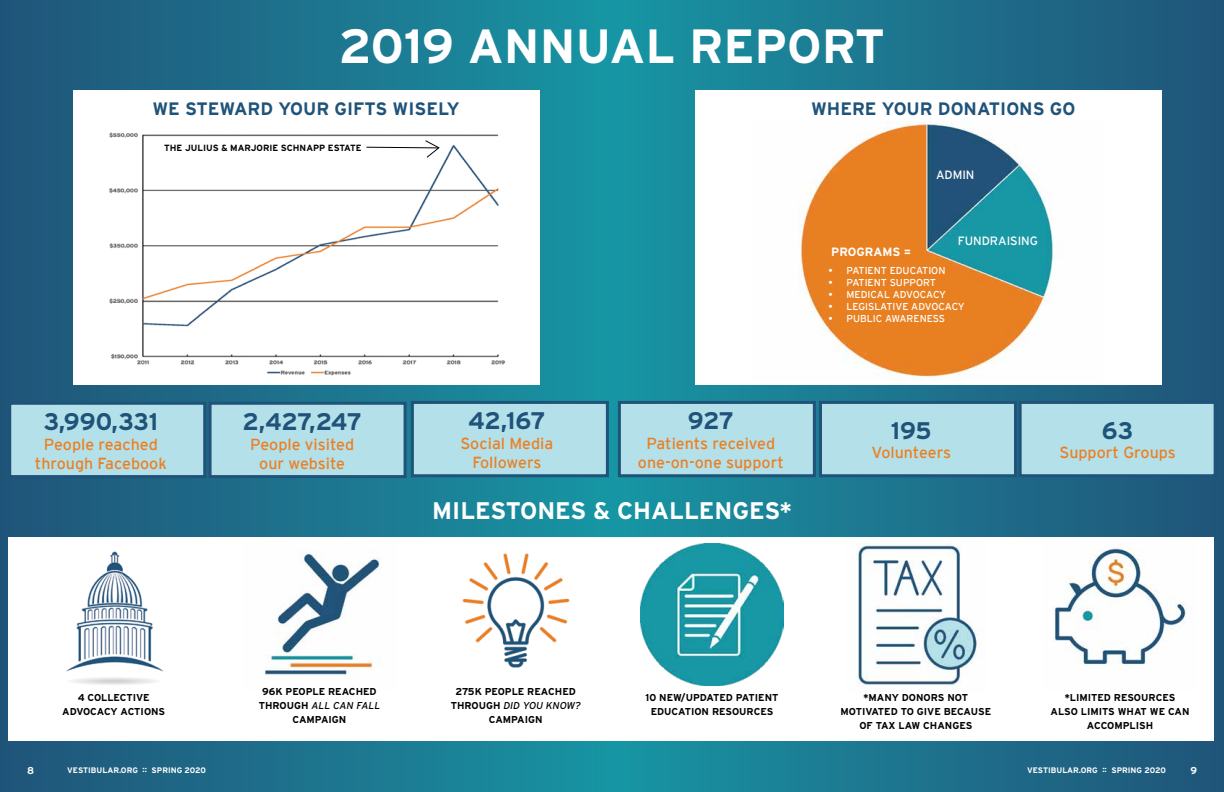
<style>
.page{position:relative;width:1224px;height:792px;background:#fff}
.page>*{position:absolute;margin:0;border:0;box-sizing:border-box;transform-origin:0 0}
.t1{font:700 48px "Interstate";color:#fff}
.t2{font:700 24px "Interstate";letter-spacing:-.015em;color:#1f5379}
.t3{font:700 24px "Interstate";color:#fff}
.t4{font:700 18px "Interstate";color:#1f5379}
.t5{font:16px/19.2px "Interstate";color:#ea8025;text-align:center}
.t6{font:12px "Interstate";color:#fff}
.t7{font:700 12px "Interstate";color:#fff}
.t8{font:700 10px/14px "Interstate";color:#000;text-align:center}
.t9{font:10px "Interstate";color:#fff}
.t10{font:700 10px "Interstate";color:#fff}
.t11{font:700 9px "Interstate";color:#000}
.t12{font:700 8px "Interstate";color:#fff}
.s1{font-weight:400;font-style:italic}
</style>
<div class="page">
<div style="left:0;top:740px;width:612px;height:52px;background:linear-gradient(to right,#215378,#1893a2)"></div>
<div style="left:612px;top:740px;width:612px;height:52px;background:linear-gradient(to right,#1894a3,#215379)"></div>
<div style="left:613px;top:0;width:611px;height:740px;background:linear-gradient(to right,#1c96a4,#23557a)"></div>
<div style="left:0;top:0;width:612px;height:740px;background:linear-gradient(to right,#235579,#1a95a4)"></div>
<div style="left:696px;top:91px;width:466px;height:294px;background:#fff"></div>
<img style="left:800px;top:121px;width:254px;height:259px">
<div style="left:73px;top:90px;width:467px;height:294px;background:#fff"></div>
<img style="left:109px;top:132px;width:397px;height:244px">
<svg style="left:365px;top:139px;width:76px;height:20px"></svg>
<div style="left:10px;top:403px;width:195px;height:74px;background:#b4e1e9"></div>
<div style="left:8px;top:402px;width:198px;height:76px;border:3px solid #1f5379"></div>
<div style="left:210px;top:403px;width:195px;height:74px;background:#b4e1e9"></div>
<div style="left:209px;top:402px;width:198px;height:76px;border:3px solid #1f5379"></div>
<div style="left:412px;top:402px;width:195px;height:74px;background:#b4e1e9"></div>
<div style="left:411px;top:401px;width:198px;height:76px;border:3px solid #1f5379"></div>
<div style="left:619px;top:402px;width:195px;height:74px;background:#b4e1e9"></div>
<div style="left:618px;top:401px;width:198px;height:76px;border:3px solid #1f5379"></div>
<div style="left:820px;top:402px;width:196px;height:74px;background:#b4e1e9"></div>
<div style="left:819px;top:401px;width:198px;height:76px;border:3px solid #1f5379"></div>
<div style="left:1020px;top:402px;width:195px;height:74px;background:#b4e1e9"></div>
<div style="left:1019px;top:401px;width:198px;height:76px;border:3px solid #1f5379"></div>
<div style="left:8px;top:537px;width:1206px;height:203px;background:#fff"></div>
<img style="left:66px;top:551px;width:98px;height:134px">
<img style="left:265px;top:551px;width:116px;height:124px">
<img style="left:1053px;top:548px;width:134px;height:117px">
<img style="left:641px;top:544px;width:142px;height:142px">
<img style="left:857px;top:543px;width:122px;height:143px">
<img style="left:462px;top:553px;width:108px;height:115px">
<h1 class="t1" style="left:339px;top:20px;width:548px">2019 ANNUAL REPORT</h1>
<h3 class="t4" style="left:811px;top:99px;width:266px">WHERE YOUR DONATIONS GO</h3>
<h3 class="t4" style="left:152px;top:99px;width:309px">WE STEWARD YOUR GIFTS WISELY</h3>
<p class="t11" style="left:164px;top:143px;width:199px">THE JULIUS &amp; MARJORIE SCHNAPP ESTATE</p>
<p class="t6" style="left:936px;top:168px;width:40px">ADMIN</p>
<p class="t6" style="left:958px;top:234px;width:82px">FUNDRAISING</p>
<h2 class="t2" style="left:44px;top:408px;width:116px">3,990,331</h2>
<h3 class="t5" style="left:35px;top:434px;width:133px">People reached through Facebook</h3>
<h2 class="t2" style="left:242px;top:408px;width:121px">2,427,247</h2>
<h3 class="t5" style="left:250px;top:434px;width:105px">People visited our website</h3>
<h2 class="t2" style="left:468px;top:408px;width:79px">42,167</h2>
<h3 class="t5" style="left:460px;top:433px;width:94px">Social Media<br>Followers</h3>
<h2 class="t2" style="left:688px;top:408px;width:47px">927</h2>
<h3 class="t5" style="left:638px;top:433px;width:148px">Patients received one-on-one support</h3>
<h2 class="t3" style="left:432px;top:497px;width:361px">MILESTONES &amp; CHALLENGES*</h2>
<p class="t7" style="left:831px;top:245px;width:81px">PROGRAMS =</p>
<p class="t9" style="left:829px;top:265px;width:118px">• PATIENT EDUCATION</p>
<p class="t9" style="left:829px;top:277px;width:109px">• PATIENT SUPPORT</p>
<p class="t9" style="left:829px;top:289px;width:119px">• MEDICAL ADVOCACY</p>
<p class="t9" style="left:829px;top:301px;width:138px">• LEGISLATIVE ADVOCACY</p>
<p class="t9" style="left:829px;top:313px;width:118px">• PUBLIC AWARENESS</p>
<h2 class="t2" style="left:891px;top:417px;width:42px">195</h2>
<h3 class="t5" style="left:872px;top:443px;width:81px">Volunteers</h3>
<h2 class="t2" style="left:1102px;top:417px;width:33px">63</h2>
<h3 class="t5" style="left:1059px;top:443px;width:118px">Support Groups</h3>
<p class="t8" style="left:62px;top:690px;width:105px">4 COLLECTIVE<br>ADVOCACY ACTIONS</p>
<p class="t8" style="left:259px;top:684px;width:123px">96K PEOPLE REACHED<br>THROUGH <span class="s1">ALL CAN FALL<br></span>CAMPAIGN</p>
<p class="t8" style="left:451px;top:684px;width:132px">275K PEOPLE REACHED<br>THROUGH <span class="s1">DID YOU KNOW?<br></span>CAMPAIGN</p>
<p class="t8" style="left:1051px;top:690px;width:141px">*LIMITED RESOURCES<br>ALSO LIMITS WHAT WE CAN<br>ACCOMPLISH</p>
<p class="t8" style="left:646px;top:690px;width:134px">10 NEW/UPDATED PATIENT<br>EDUCATION RESOURCES</p>
<p class="t8" style="left:840px;top:690px;width:152px">*MANY DONORS NOT<br>MOTIVATED TO GIVE BECAUSE<br>OF TAX LAW CHANGES</p>
<p class="t10" style="left:27px;top:765px;width:9px">8</p>
<p class="t12" style="left:67px;top:766px;width:140px">VESTIBULAR.ORG :: SPRING 2020</p>
<p class="t12" style="left:1027px;top:766px;width:140px">VESTIBULAR.ORG :: SPRING 2020</p>
<p class="t10" style="left:1190px;top:765px;width:8px">9</p>
</div>
